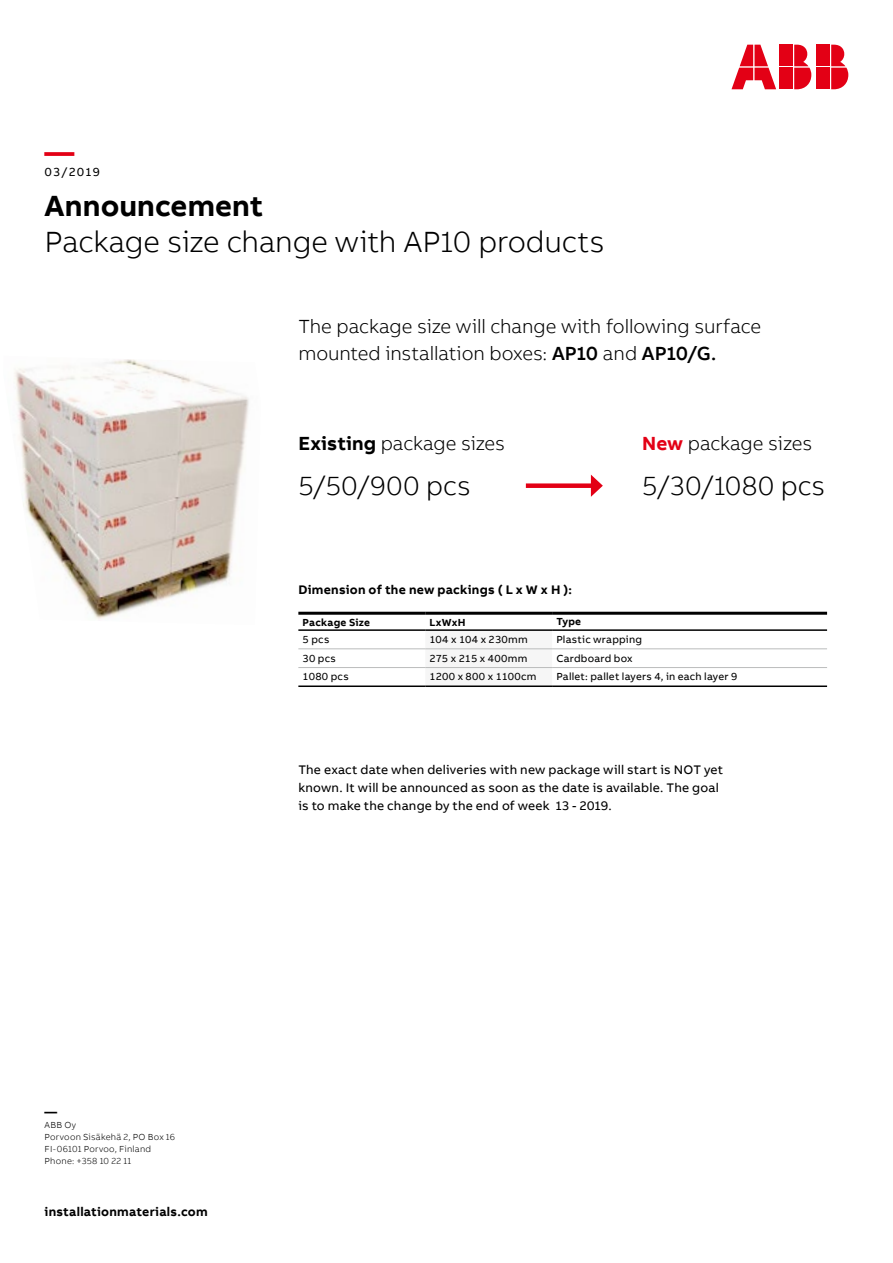
<style>
.page{position:relative;width:893px;height:1263px;background:#fff}
.page>*{position:absolute;margin:0;border:0;box-sizing:border-box;transform-origin:0 0}
.t1{font:300 30px "AB Bvoice";letter-spacing:-.005em;color:#000}
.t2{font:700 30px "AB Bvoice";color:#000}
.t3{font:700 30px "AB Bvoice";color:#e30015}
.t4{font:300 27px "AB Bvoice";letter-spacing:.005em;color:#000}
.t5{font:300 19.5px/27px "AB Bvoice";letter-spacing:-.005em;color:#000}
.t6{font:12.75px/18px "AB Bvoice";letter-spacing:.015em;color:#000}
.t7{font:700 12.75px "AB Bvoice";letter-spacing:.02em;color:#000}
.t8{font:12px "AB Bvoice";letter-spacing:.115em;color:#000}
.t9{font:10.5px "AB Bvoice";letter-spacing:.02em;color:#000}
.t10{font:700 10.5px "AB Bvoice";letter-spacing:.02em;color:#000}
.t11{font:300 9px/12px "AB Bvoice";letter-spacing:.025em;color:#000}
.s1{font-weight:500}
.s2{font-weight:700}
.s3{font-weight:700;color:#e30015}
</style>
<div class="page">
<div style="left:817px;top:45px;width:13px;height:21px;background:#e30015"></div>
<div style="left:817px;top:68px;width:13px;height:21px;background:#e30015"></div>
<svg style="left:831px;top:45px;width:17px;height:44px"></svg>
<svg style="left:731px;top:45px;width:45px;height:44px"></svg>
<div style="left:780px;top:45px;width:13px;height:21px;background:#e30015"></div>
<div style="left:780px;top:68px;width:13px;height:21px;background:#e30015"></div>
<svg style="left:794px;top:45px;width:17px;height:44px"></svg>
<div style="left:425px;top:649px;width:127px;height:20px;background:#f6f6f6"></div>
<hr style="left:552px;top:648px;width:275px;height:1px;background:#bbbcbc">
<hr style="left:552px;top:612px;width:275px;height:3px;background:#000">
<hr style="left:552px;top:629px;width:275px;height:2px;background:#000">
<hr style="left:552px;top:667px;width:275px;height:1px;background:#bbbcbc">
<hr style="left:552px;top:685px;width:275px;height:2px;background:#000">
<hr style="left:298px;top:685px;width:127px;height:2px;background:#000">
<hr style="left:298px;top:667px;width:127px;height:1px;background:#bbbcbc">
<hr style="left:298px;top:648px;width:127px;height:1px;background:#bbbcbc">
<hr style="left:298px;top:612px;width:127px;height:3px;background:#000">
<hr style="left:298px;top:629px;width:127px;height:2px;background:#000">
<hr style="left:425px;top:667px;width:127px;height:1px;background:#bbbcbc">
<hr style="left:425px;top:685px;width:127px;height:2px;background:#000">
<hr style="left:425px;top:648px;width:127px;height:1px;background:#bbbcbc">
<hr style="left:425px;top:612px;width:127px;height:3px;background:#000">
<hr style="left:425px;top:629px;width:127px;height:2px;background:#000">
<div style="left:526px;top:483px;width:69px;height:5px;background:#e30015"></div>
<svg style="left:591px;top:475px;width:12px;height:22px"></svg>
<img style="left:14px;top:359px;width:235px;height:260px">
<h1 class="t3" style="left:45px;top:132px;width:31px">—</h1>
<p class="t8" style="left:45px;top:165px;width:57px">03/2019</p>
<h1 class="t2" style="left:45px;top:186px;width:220px">Announcement</h1>
<h1 class="t1" style="left:45px;top:224px;width:562px">Package size change with AP10 products</h1>
<h3 class="t5" style="left:298px;top:313px;width:464px">The package size will change with following surface mounted installation boxes: <span class="s1">AP10</span> and <span class="s1">AP10/G.</span></h3>
<h3 class="t5" style="left:298px;top:430px;width:208px"><span class="s2">Existing</span> package sizes</h3>
<h2 class="t4" style="left:298px;top:470px;width:174px">5/50/900 pcs</h2>
<h3 class="t5" style="left:642px;top:430px;width:172px"><span class="s3">New</span> package sizes</h3>
<h2 class="t4" style="left:642px;top:470px;width:185px">5/30/1080 pcs</h2>
<p class="t7" style="left:298px;top:581px;width:275px">Dimension of the new packings ( L x W x H ):</p>
<p class="t10" style="left:303px;top:616px;width:69px">Package Size</p>
<p class="t10" style="left:429px;top:616px;width:38px">LxWxH</p>
<p class="t10" style="left:556px;top:615px;width:26px">Type</p>
<p class="t9" style="left:303px;top:633px;width:28px">5 pcs</p>
<p class="t9" style="left:429px;top:633px;width:100px">104 x 104 x 230mm</p>
<p class="t9" style="left:556px;top:633px;width:87px">Plastic wrapping</p>
<p class="t9" style="left:303px;top:652px;width:35px">30 pcs</p>
<p class="t9" style="left:429px;top:652px;width:100px">275 x 215 x 400mm</p>
<p class="t9" style="left:556px;top:652px;width:78px">Cardboard box</p>
<p class="t9" style="left:303px;top:670px;width:48px">1080 pcs</p>
<p class="t9" style="left:429px;top:670px;width:108px">1200 x 800 x 1100cm</p>
<p class="t9" style="left:556px;top:670px;width:183px">Pallet: pallet layers 4, in each layer 9</p>
<p class="t6" style="left:298px;top:760px;width:426px">The exact date when deliveries with new package will start is NOT yet known. It will be announced as soon as the date is available. The goal is to make the change by the end of week 13 - 2019.</p>
<p class="t7" style="left:45px;top:1103px;width:14px">—</p>
<p class="t11" style="left:45px;top:1119px;width:132px">ABB Oy<br>Porvoon Sisäkehä 2, PO Box 16<br>FI-06101 Porvoo, Finland<br>Phone: +358 10 22 11</p>
<p class="t7" style="left:45px;top:1204px;width:164px">installationmaterials.com</p>
</div>
